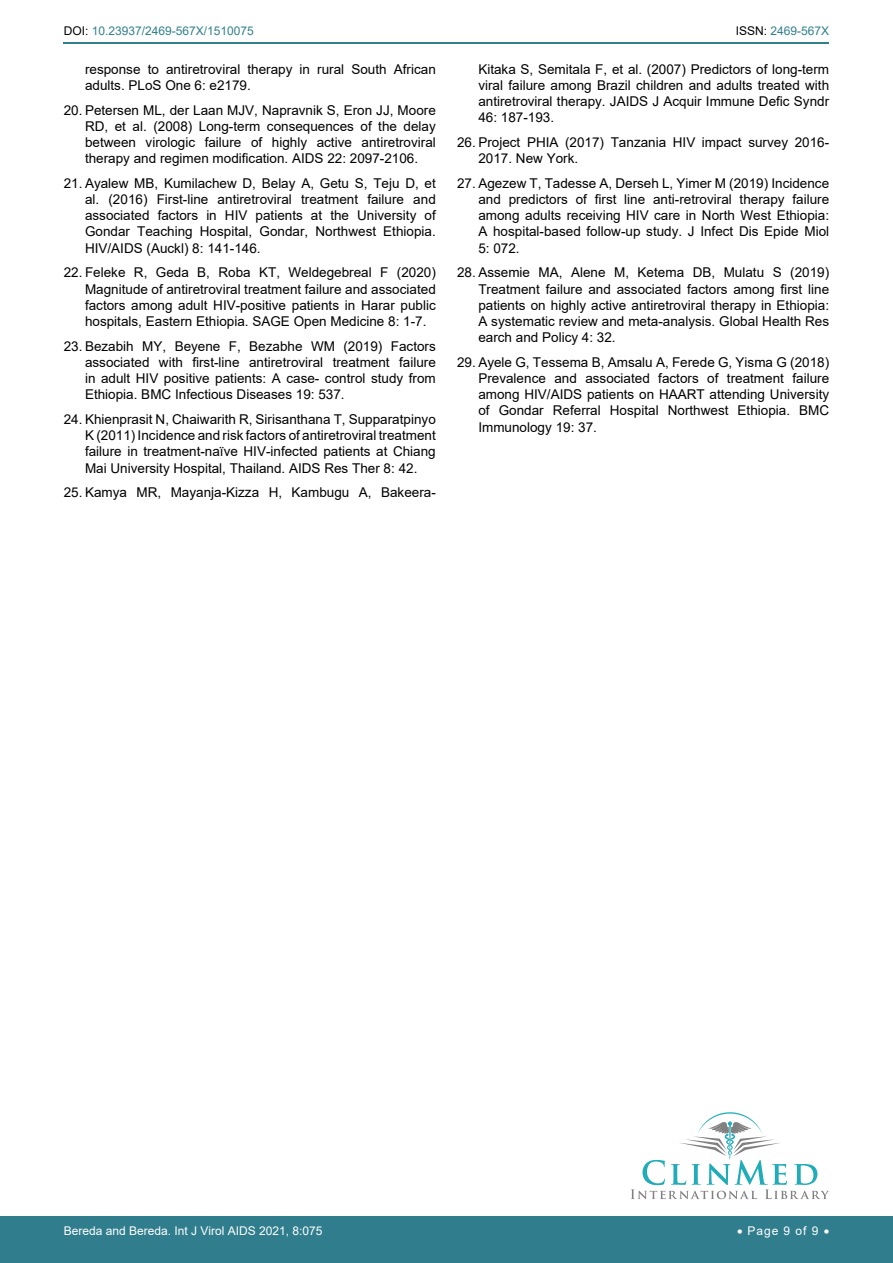
<style>
.page{position:relative;width:893px;height:1263px;background:#fff}
.page>*{position:absolute;margin:0;border:0;box-sizing:border-box;transform-origin:0 0}
.t1{font:13.5px/16.2px "Arial";color:#000;text-align:justify}
.t2{font:12px "Arial";color:#fff}
.t3{font:12px "Arial";color:#30808d}
.s1{color:#000}
</style>
<div class="page">
<hr style="left:64px;top:43px;width:765px;height:1px;background:#30808d">
<div style="left:0;top:1217px;width:893px;height:46px;background:#307d8d"></div>
<svg style="left:631px;top:1112px;width:198px;height:87px"></svg>
<p class="t3" style="left:64px;top:23px;width:192px"><span class="s1">DOI:</span> 10.23937/2469-567X/1510075</p>
<p class="t3" style="left:736px;top:23px;width:95px"><span class="s1">ISSN:</span> 2469-567X</p>
<p class="t1" style="left:85px;top:61px;width:352px">response to antiretroviral therapy in rural South African adults. PLoS One 6: e2179.</p>
<p class="t1" style="left:85px;top:102px;width:352px;text-indent:-21px">20. Petersen ML, der Laan MJV, Napravnik S, Eron JJ, Moore RD, et al. (2008) Long-term consequences of the delay between virologic failure of highly active antiretroviral therapy and regimen modification. AIDS 22: 2097-2106.</p>
<p class="t1" style="left:85px;top:175px;width:352px;text-indent:-21px">21. Ayalew MB, Kumilachew D, Belay A, Getu S, Teju D, et al. (2016) First-line antiretroviral treatment failure and associated factors in HIV patients at the University of Gondar Teaching Hospital, Gondar, Northwest Ethiopia.<br>HIV/AIDS (Auckl) 8: 141-146.</p>
<p class="t1" style="left:85px;top:264px;width:352px;text-indent:-21px">22. Feleke R, Geda B, Roba KT, Weldegebreal F (2020)<br>Magnitude of antiretroviral treatment failure and associated factors among adult HIV-positive patients in Harar public hospitals, Eastern Ethiopia. SAGE Open Medicine 8: 1-7.</p>
<p class="t1" style="left:85px;top:338px;width:352px;text-indent:-21px">23. Bezabih MY, Beyene F, Bezabhe WM (2019) Factors associated with first-line antiretroviral treatment failure in adult HIV positive patients: A case- control study from Ethiopia. BMC Infectious Diseases 19: 537.</p>
<p class="t1" style="left:85px;top:411px;width:352px;text-indent:-21px">24. Khienprasit N, Chaiwarith R, Sirisanthana T, Supparatpinyo K (2011) Incidence and risk factors of antiretroviral treatment failure in treatment-naïve HIV-infected patients at Chiang Mai University Hospital, Thailand. AIDS Res Ther 8: 42.</p>
<p class="t1" style="left:64px;top:484px;width:374px">25. Kamya MR, Mayanja-Kizza H, Kambugu A, Bakeera-</p>
<p class="t1" style="left:478px;top:61px;width:352px">Kitaka S, Semitala F, et al. (2007) Predictors of long-term viral failure among Brazil children and adults treated with antiretroviral therapy. JAIDS J Acquir Immune Defic Syndr 46: 187-193.</p>
<p class="t1" style="left:478px;top:134px;width:352px;text-indent:-21px">26. Project PHIA (2017) Tanzania HIV impact survey 2016-<br>2017. New York.</p>
<p class="t1" style="left:478px;top:175px;width:352px;text-indent:-21px">27. Agezew T, Tadesse A, Derseh L, Yimer M (2019) Incidence and predictors of first line anti-retroviral therapy failure among adults receiving HIV care in North West Ethiopia:<br>A hospital-based follow-up study. J Infect Dis Epide Miol 5: 072.</p>
<p class="t1" style="left:478px;top:264px;width:352px;text-indent:-21px">28. Assemie MA, Alene M, Ketema DB, Mulatu S (2019)<br>Treatment failure and associated factors among first line patients on highly active antiretroviral therapy in Ethiopia:<br>A systematic review and meta-analysis. Global Health Res earch and Policy 4: 32.</p>
<p class="t1" style="left:478px;top:354px;width:352px;text-indent:-21px">29. Ayele G, Tessema B, Amsalu A, Ferede G, Yisma G (2018)<br>Prevalence and associated factors of treatment failure among HIV/AIDS patients on HAART attending University of Gondar Referral Hospital Northwest Ethiopia. BMC Immunology 19: 37.</p>
<p class="t2" style="left:64px;top:1223px;width:260px">Bereda and Bereda. Int J Virol AIDS 2021, 8:075</p>
<p class="t2" style="left:737px;top:1223px;width:94px">• Page 9 of 9 •</p>
</div>
